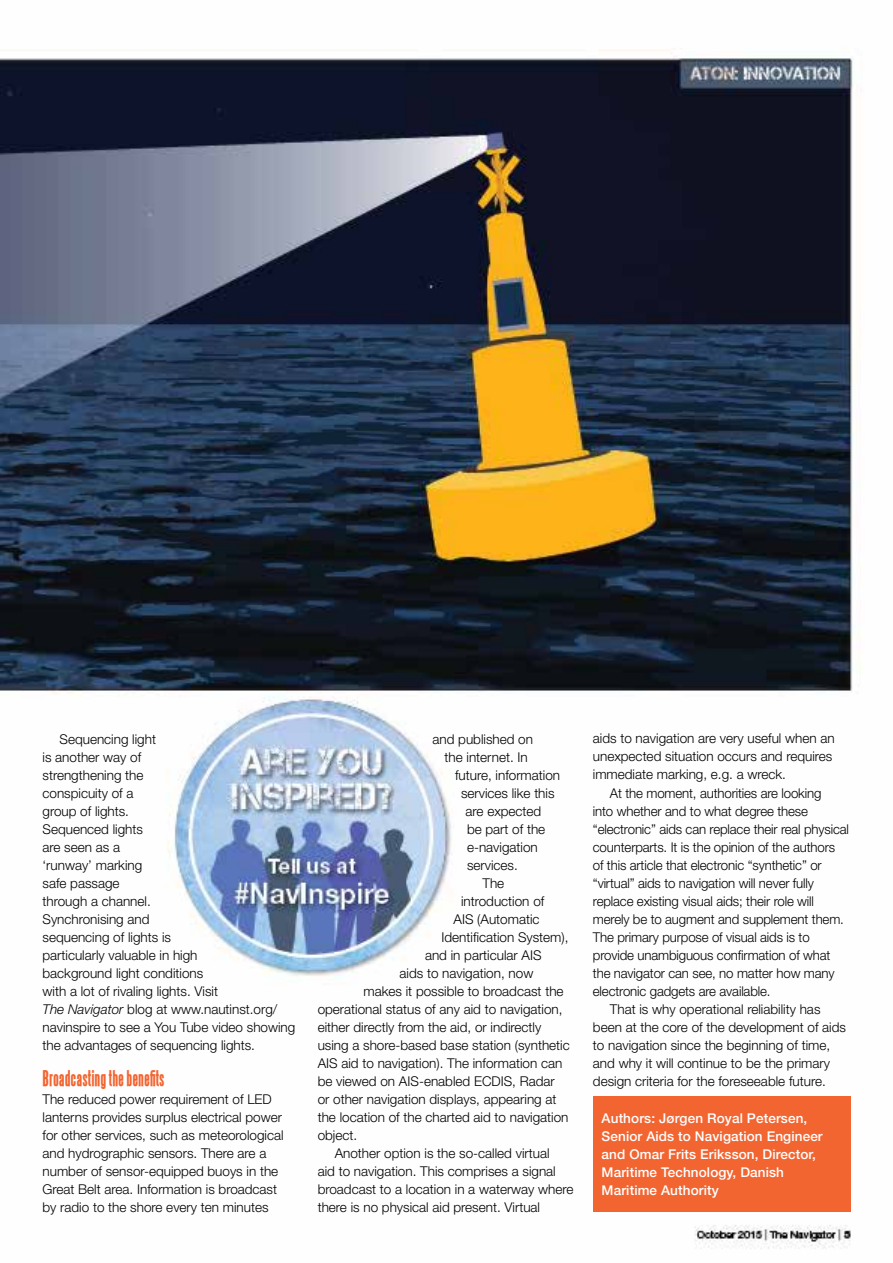
<style>
.page{position:relative;width:893px;height:1263px;background:#fff}
.page>*{position:absolute;margin:0;border:0;box-sizing:border-box;transform-origin:0 0}
.t1{font:700 19.5px "Steelfish";color:#f26531}
.t2{font:300 13.5px/18px "Helvetica Neue LT Std";color:#000}
.t3{font:500 13.5px/18px "Helvetica Neue LT Std";letter-spacing:.01em;color:#fff}
.s1{font-style:italic}
</style>
<div class="page">
<img style="left:0;top:50px;width:861px;height:1199px">
<div style="left:593px;top:1096px;width:257px;height:116px;background:#f26531"></div>
<p class="t2" style="left:43px;top:729px;width:254px;text-indent:17px">Sequencing light<br>is another way of<br>strengthening the<br>conspicuity of a<br>group of lights.<br>Sequenced lights<br>are seen as a<br>‘runway’ marking<br>safe passage<br>through a channel.<br>Synchronising and<br>sequencing of lights is<br>particularly valuable in high<br>background light conditions<br>with a lot of rivaling lights. Visit<br><span class="s1">The Navigator</span> blog at www.nautinst.org/ navinspire to see a You Tube video showing the advantages of sequencing lights.</p>
<h1 class="t1" style="left:43px;top:1067px;width:124px">Broadcasting the benefits</h1>
<p class="t2" style="left:43px;top:1089px;width:243px">The reduced power requirement of LED lanterns provides surplus electrical power for other services, such as meteorological and hydrographic sensors. There are a number of sensor-equipped buoys in the Great Belt area. Information is broadcast by radio to the shore every ten minutes</p>
<p class="t2" style="left:433px;top:729px;width:102px">and published on</p>
<p class="t2" style="left:445px;top:747px;width:85px">the internet. In</p>
<p class="t2" style="left:455px;top:765px;width:107px">future, information</p>
<p class="t2" style="left:461px;top:783px;width:95px">services like this</p>
<p class="t2" style="left:466px;top:801px;width:77px">are expected</p>
<p class="t2" style="left:467px;top:819px;width:80px">be part of the</p>
<p class="t2" style="left:467px;top:837px;width:72px">e-navigation</p>
<p class="t2" style="left:467px;top:855px;width:52px">services.</p>
<p class="t2" style="left:483px;top:873px;width:23px">The</p>
<p class="t2" style="left:461px;top:891px;width:85px">introduction of</p>
<p class="t2" style="left:454px;top:909px;width:88px">AIS (Automatic</p>
<p class="t2" style="left:442px;top:927px;width:129px">Identification System),</p>
<p class="t2" style="left:425px;top:945px;width:118px">and in particular AIS</p>
<p class="t2" style="left:400px;top:963px;width:135px">aids to navigation, now</p>
<p class="t2" style="left:364px;top:981px;width:202px">makes it possible to broadcast the</p>
<p class="t2" style="left:318px;top:999px;width:246px">operational status of any aid to navigation,</p>
<p class="t2" style="left:318px;top:1017px;width:225px">either directly from the aid, or indirectly</p>
<p class="t2" style="left:318px;top:1035px;width:254px">using a shore-based base station (synthetic</p>
<p class="t2" style="left:318px;top:1053px;width:246px">AIS aid to navigation). The information can</p>
<p class="t2" style="left:318px;top:1071px;width:239px">be viewed on AIS-enabled ECDIS, Radar</p>
<p class="t2" style="left:318px;top:1089px;width:240px">or other navigation displays, appearing at</p>
<p class="t2" style="left:318px;top:1107px;width:252px">the location of the charted aid to navigation</p>
<p class="t2" style="left:318px;top:1125px;width:41px">object.</p>
<p class="t2" style="left:335px;top:1143px;width:216px">Another option is the so-called virtual</p>
<p class="t2" style="left:318px;top:1161px;width:240px">aid to navigation. This comprises a signal</p>
<p class="t2" style="left:318px;top:1179px;width:257px">broadcast to a location in a waterway where</p>
<p class="t2" style="left:318px;top:1197px;width:224px">there is no physical aid present. Virtual</p>
<p class="t2" style="left:593px;top:729px;width:243px">aids to navigation are very useful when an unexpected situation occurs and requires immediate marking, e.g. a wreck.</p>
<p class="t2" style="left:610px;top:783px;width:213px">At the moment, authorities are looking</p>
<p class="t2" style="left:593px;top:801px;width:217px">into whether and to what degree these</p>
<p class="t2" style="left:593px;top:819px;width:258px">“electronic” aids can replace their real physical</p>
<p class="t2" style="left:593px;top:837px;width:244px">counterparts. It is the opinion of the authors</p>
<p class="t2" style="left:593px;top:855px;width:230px">of this article that electronic “synthetic” or</p>
<p class="t2" style="left:593px;top:873px;width:223px">“virtual” aids to navigation will never fully</p>
<p class="t2" style="left:593px;top:891px;width:223px">replace existing visual aids; their role will</p>
<p class="t2" style="left:593px;top:909px;width:253px">merely be to augment and supplement them.</p>
<p class="t2" style="left:593px;top:927px;width:218px">The primary purpose of visual aids is to</p>
<p class="t2" style="left:593px;top:945px;width:239px">provide unambiguous confirmation of what</p>
<p class="t2" style="left:593px;top:963px;width:243px">the navigator can see, no matter how many</p>
<p class="t2" style="left:593px;top:981px;width:179px">electronic gadgets are available.</p>
<p class="t2" style="left:610px;top:999px;width:212px">That is why operational reliability has</p>
<p class="t2" style="left:593px;top:1017px;width:255px">been at the core of the development of aids</p>
<p class="t2" style="left:593px;top:1035px;width:239px">to navigation since the beginning of time,</p>
<p class="t2" style="left:593px;top:1053px;width:239px">and why it will continue to be the primary</p>
<p class="t2" style="left:593px;top:1071px;width:234px">design criteria for the foreseeable future.</p>
<p class="t3" style="left:602px;top:1109px;width:223px">Authors: Jørgen Royal Petersen,<br>Senior Aids to Navigation Engineer and Omar Frits Eriksson, Director,<br>Maritime Technology, Danish<br>Maritime Authority</p>
</div>
